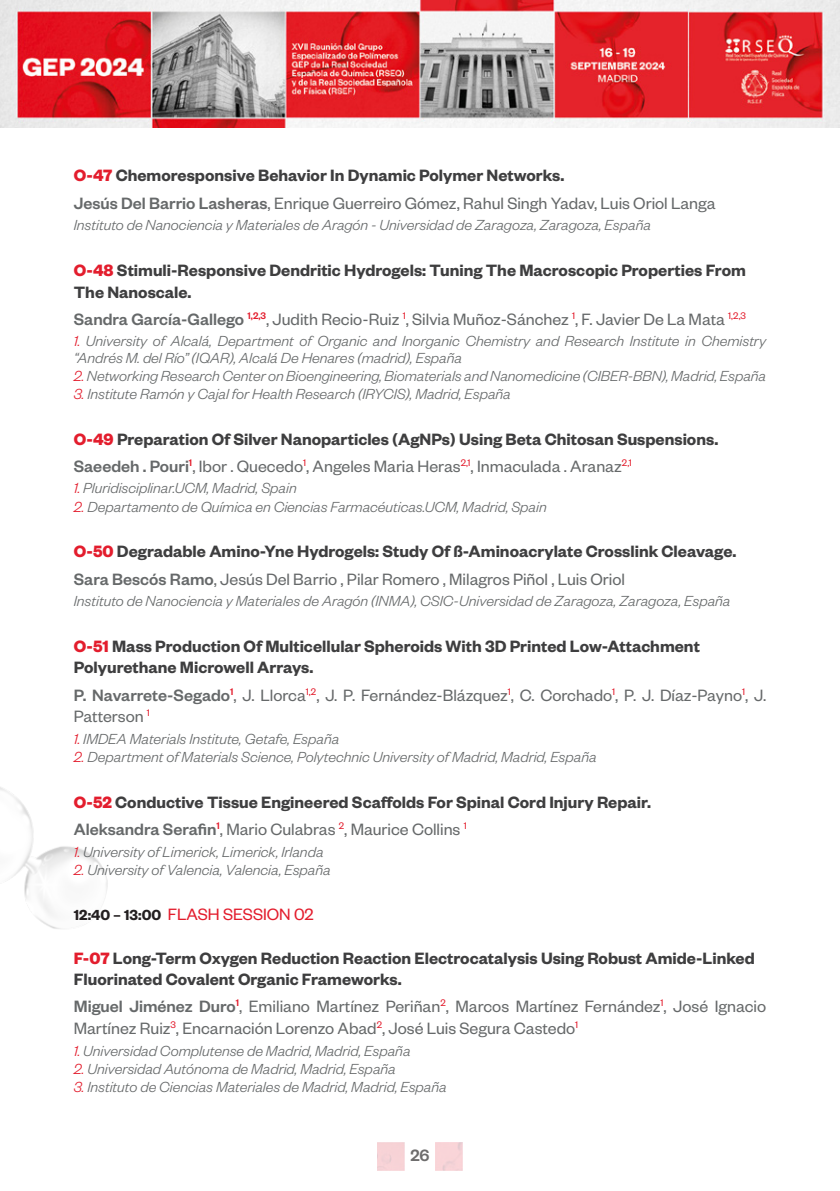
<style>
.page{position:relative;width:840px;height:1191px;background:#fff}
.page>*{position:absolute;margin:0;border:0;box-sizing:border-box;transform-origin:0 0}
.TXT_COMUN_-_GREP{font:18px/21.6px "Founders Grotesk";color:#66696a}
.TITULO_PONENCIA{font:600 18px/21.6px "Founders Grotesk";color:#3e3e3f}
.TXT_COMUN{font:18px "Founders Grotesk";color:#e31d2d}
.t1{font:500 18px "Founders Grotesk";color:#6e6d6d}
.FILIACIONES_-_GREP{font:italic 300 16px/16px "Founders Grotesk";color:#66696a}
.s1{font-weight:700;color:#e31d2d}
.s2{font-weight:500}
.s3{color:#e31d2d}
.s4{font-weight:600;font-size:16px;color:#231f20}
</style>
<div class="page">
<svg style="left:0;top:0;width:839px;height:127px;background:#d67074"></svg>
<hr style="left:839px;top:0;width:1px;height:127px;background:#f2f2f2">
<img style="left:0;top:787px;width:108px;height:142px">
<p class="TITULO_PONENCIA" style="left:74px;top:164px;width:492px"><span class="s1">O-47</span> Chemoresponsive Behavior In Dynamic Polymer Networks.</p>
<p class="TXT_COMUN_-_GREP" style="left:74px;top:191px;width:643px"><span class="s2">Jesús Del Barrio Lasheras</span>, Enrique Guerreiro Gómez, Rahul Singh Yadav, Luis Oriol Langa</p>
<p class="FILIACIONES_-_GREP" style="left:74px;top:216px;width:578px">Instituto de Nanociencia y Materiales de Aragón - Universidad de Zaragoza, Zaragoza, España</p>
<p class="TITULO_PONENCIA" style="left:74px;top:258px;width:673px"><span class="s1">O-48</span> Stimuli-Responsive Dendritic Hydrogels: Tuning The Macroscopic Properties From<br>The Nanoscale.</p>
<p class="TXT_COMUN_-_GREP" style="left:74px;top:307px;width:673px"><span class="s2">Sandra García-Gallego</span> <sup>1,2,3</sup>, Judith Recio-Ruiz <sup>1</sup>, Silvia Muñoz-Sánchez <sup>1</sup>, F. Javier De La Mata <sup>1,2,3</sup></p>
<p class="FILIACIONES_-_GREP" style="left:74px;top:332px;width:693px"><span class="s3">1.</span> University of Alcalá, Department of Organic and Inorganic Chemistry and Research Institute in Chemistry “Andrés M. del Río” (IQAR), Alcalá De Henares (madrid), España</p>
<p class="FILIACIONES_-_GREP" style="left:74px;top:367px;width:693px"><span class="s3">2.</span> Networking Research Center on Bioengineering, Biomaterials and Nanomedicine (CIBER-BBN), Madrid, España</p>
<p class="FILIACIONES_-_GREP" style="left:74px;top:385px;width:438px"><span class="s3">3.</span> Institute Ramón y Cajal for Health Research (IRYCIS), Madrid, España</p>
<p class="TITULO_PONENCIA" style="left:74px;top:427px;width:645px"><span class="s1">O-49</span> Preparation Of Silver Nanoparticles (AgNPs) Using Beta Chitosan Suspensions.</p>
<p class="TXT_COMUN_-_GREP" style="left:74px;top:454px;width:559px"><span class="s2">Saeedeh . Pouri</span><sup>1</sup>, Ibor . Quecedo<sup>1</sup>, Angeles Maria Heras<sup>2,1</sup>, Inmaculada . Aranaz<sup>2,1</sup></p>
<p class="FILIACIONES_-_GREP" style="left:74px;top:479px;width:224px"><span class="s3">1.</span> Pluridisciplinar.UCM, Madrid, Spain</p>
<p class="FILIACIONES_-_GREP" style="left:74px;top:498px;width:474px"><span class="s3">2.</span> Departamento de Química en Ciencias Farmacéuticas.UCM, Madrid, Spain</p>
<p class="TITULO_PONENCIA" style="left:74px;top:540px;width:663px"><span class="s1">O-50</span> Degradable Amino-Yne Hydrogels: Study Of ß-Aminoacrylate Crosslink Cleavage.</p>
<p class="TXT_COMUN_-_GREP" style="left:74px;top:567px;width:552px"><span class="s2">Sara Bescós Ramo</span>, Jesús Del Barrio , Pilar Romero , Milagros Piñol , Luis Oriol</p>
<p class="FILIACIONES_-_GREP" style="left:74px;top:592px;width:657px">Instituto de Nanociencia y Materiales de Aragón (INMA), CSIC-Universidad de Zaragoza, Zaragoza, España</p>
<p class="TITULO_PONENCIA" style="left:74px;top:634px;width:627px"><span class="s1">O-51</span> Mass Production Of Multicellular Spheroids With 3D Printed Low-Attachment<br>Polyurethane Microwell Arrays.</p>
<p class="TXT_COMUN_-_GREP" style="left:74px;top:683px;width:693px"><span class="s2">P. Navarrete-Segado</span><sup>1</sup>, J. Llorca<sup>1,2</sup>, J. P. Fernández-Blázquez<sup>1</sup>, C. Corchado<sup>1</sup>, P. J. Díaz-Payno<sup>1</sup>, J.<br>Patterson <sup>1</sup></p>
<p class="FILIACIONES_-_GREP" style="left:74px;top:730px;width:267px"><span class="s3">1.</span> IMDEA Materials Institute, Getafe, España</p>
<p class="FILIACIONES_-_GREP" style="left:74px;top:748px;width:524px"><span class="s3">2.</span> Department of Materials Science, Polytechnic University of Madrid, Madrid, España</p>
<p class="TITULO_PONENCIA" style="left:74px;top:790px;width:578px"><span class="s1">O-52</span> Conductive Tissue Engineered Scaffolds For Spinal Cord Injury Repair.</p>
<p class="TXT_COMUN_-_GREP" style="left:74px;top:817px;width:394px"><span class="s2">Aleksandra Serafin</span><sup>1</sup>, Mario Culabras <sup>2</sup>, Maurice Collins <sup>1</sup></p>
<p class="FILIACIONES_-_GREP" style="left:74px;top:842px;width:251px"><span class="s3">1.</span> University of Limerick, Limerick, Irlanda</p>
<p class="FILIACIONES_-_GREP" style="left:74px;top:861px;width:258px"><span class="s3">2.</span> University of Valencia, Valencia, España</p>
<p class="TXT_COMUN" style="left:74px;top:903px;width:241px"><span class="s4">12:40 – 13:00</span> FLASH SESSION 02</p>
<p class="TITULO_PONENCIA" style="left:74px;top:946px;width:682px"><span class="s1">F-07</span> Long-Term Oxygen Reduction Reaction Electrocatalysis Using Robust Amide-Linked<br>Fluorinated Covalent Organic Frameworks.</p>
<p class="TXT_COMUN_-_GREP" style="left:74px;top:995px;width:693px"><span class="s2">Miguel Jiménez Duro</span><sup>1</sup>, Emiliano Martínez Periñan<sup>2</sup>, Marcos Martínez Fernández<sup>1</sup>, José Ignacio<br>Martínez Ruiz<sup>3</sup>, Encarnación Lorenzo Abad<sup>2</sup>, José Luis Segura Castedo<sup>1</sup></p>
<p class="FILIACIONES_-_GREP" style="left:74px;top:1041px;width:338px"><span class="s3">1.</span> Universidad Complutense de Madrid, Madrid, España</p>
<p class="FILIACIONES_-_GREP" style="left:74px;top:1060px;width:323px"><span class="s3">2.</span> Universidad Autónoma de Madrid, Madrid, España</p>
<p class="FILIACIONES_-_GREP" style="left:74px;top:1078px;width:374px"><span class="s3">3.</span> Instituto de Ciencias Materiales de Madrid, Madrid, España</p>
<p class="t1" style="left:410px;top:1144px;width:21px">26</p>
</div>
